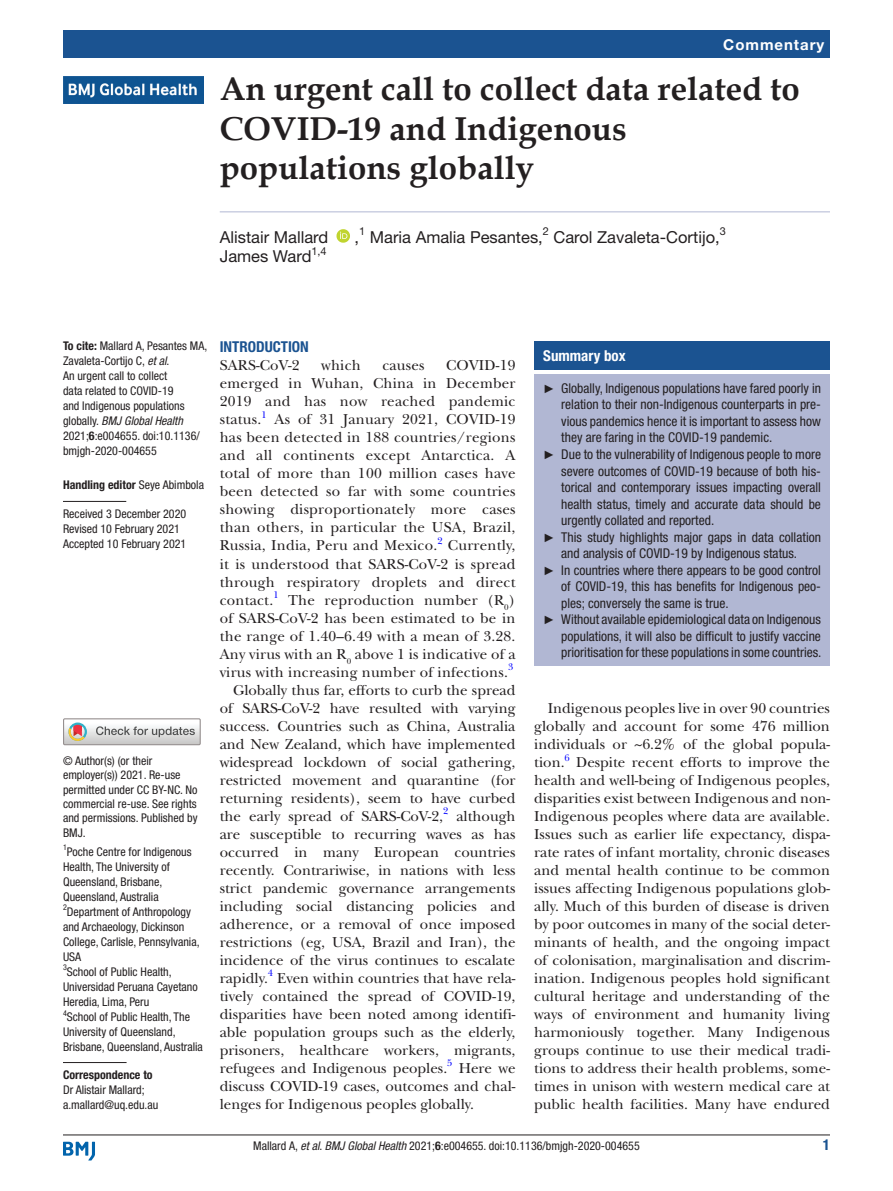
<style>
.page{position:relative;width:893px;height:1191px;background:#fff}
.page>*{position:absolute;margin:0;border:0;box-sizing:border-box;transform-origin:0 0}
.t1{font:700 33px/39px "Book Antiqua";color:#231f20}
.t2{font:16.5px "Helvetica Neue LT Std";color:#231f20}
.t3{font:15px/18px "New Baskerville";color:#231f20;text-align:justify}
.t4{font:700 condensed 15px "Helvetica Neue LT Std";color:#1b5391}
.t5{font:700 15px "Helvetica Neue LT Std";letter-spacing:.065em;color:#fff}
.t6{font:700 condensed 15px "Helvetica Neue LT Std";color:#fff}
.t7{font:condensed 13.5px "Helvetica Neue LT Std";color:#231f20}
.t8{font:condensed 12px/15px "Helvetica Neue LT Std";color:#231f20}
.t9{font:700 condensed 12px "Helvetica Neue LT Std";color:#231f20}
.t10{font:10.95px "Helvetica Neue LT Std";color:#231f20}
.t11{font:9.9px "New Baskerville";color:#00f}
.s1{font-weight:700}
.s2{font-style:italic}
.s3{font-weight:400}
.s4{font-family:"Arial";font-stretch:normal;font-size:12px}
</style>
<div class="page">
<hr style="left:63px;top:1134px;width:767px;height:1px;background:#231f20">
<svg style="left:63px;top:1141px;width:32px;height:19px"></svg>
<div style="left:63px;top:718px;width:138px;height:27px;border:1px solid #969090"></div>
<svg style="left:64px;top:719px;width:136px;height:25px"></svg>
<hr style="left:220px;top:211px;width:610px;height:1px;background:#b1b7d3">
<svg style="left:336px;top:229px;width:14px;height:14px"></svg>
<div style="left:63px;top:31px;width:767px;height:27px;background:#1b5391"></div>
<hr style="left:63px;top:501px;width:63px;height:1px;background:#231f20">
<hr style="left:63px;top:1062px;width:64px;height:1px;background:#231f20">
<img style="left:63px;top:77px;width:141px;height:27px">
<div style="left:534px;top:341px;width:296px;height:29px;background:#1b5391"></div>
<div style="left:534px;top:374px;width:296px;height:292px;background:#b1b7d3"></div>
<p class="t5" style="left:723px;top:35px;width:102px">Commentary</p>
<h1 class="t1" style="left:220px;top:70px;width:582px">An urgent call to collect data related to<br>COVID-19 and Indigenous populations globally</h1>
<p class="t2" style="left:220px;top:227px;width:110px">Alistair Mallard</p>
<p class="t2" style="left:220px;top:246px;width:93px">James Ward</p>
<p class="t10" style="left:311px;top:244px;width:17px">1,4</p>
<p class="t10" style="left:359px;top:225px;width:8px">1</p>
<p class="t2" style="left:370px;top:227px;width:174px">Maria Amalia Pesantes,</p>
<p class="t10" style="left:543px;top:225px;width:8px">2</p>
<p class="t2" style="left:553px;top:227px;width:168px">Carol Zavaleta-Cortijo,</p>
<p class="t10" style="left:720px;top:225px;width:8px">3</p>
<p class="t2" style="left:355px;top:227px;width:6px">,</p>
<p class="t8" style="left:63px;top:338px;width:146px"><span class="s1">To cite:</span> Mallard A, Pesantes MA,<br>Zavaleta-Cortijo C, <span class="s2">et al</span>.<br>An urgent call to collect<br>data related to COVID-19<br>and Indigenous populations globally. <span class="s2">BMJ Global Health<br></span>2021;<span class="s1">6</span>:e004655. doi:10.1136/ bmjgh-2020-004655</p>
<p class="t9" style="left:63px;top:477px;width:142px">Handling editor <span class="s3">Seye Abimbola</span></p>
<p class="t8" style="left:63px;top:506px;width:125px">Received 3 December 2020<br>Revised 10 February 2021<br>Accepted 10 February 2021</p>
<p class="t8" style="left:63px;top:753px;width:136px;line-height:14.4px">© Author(s) (or their employer(s)) 2021. Re-use permitted under CC BY-NC. No commercial re-use. See rights and permissions. Published by<br>BMJ.</p>
<p class="t8" style="left:63px;top:844px;width:141px"><sup>1</sup>Poche Centre for Indigenous<br>Health, The University of<br>Queensland, Brisbane,<br>Queensland, Australia<br><sup>2</sup>Department of Anthropology and Archaeology, Dickinson<br>College, Carlisle, Pennsylvania,<br>USA<br><sup>3</sup>School of Public Health,<br>Universidad Peruana Cayetano<br>Heredia, Lima, Peru<br><sup>4</sup>School of Public Health, The<br>University of Queensland,<br>Brisbane, Queensland, Australia</p>
<p class="t9" style="left:63px;top:1067px;width:91px">Correspondence to</p>
<p class="t8" style="left:63px;top:1082px;width:97px">Dr Alistair Mallard; a.mallard@uq.edu.au</p>
<p class="t4" style="left:220px;top:338px;width:91px">INTRODUCTION</p>
<p class="t3" style="left:220px;top:356px;width:81px">SARS-CoV-2</p>
<p class="t3" style="left:321px;top:356px;width:41px">which</p>
<p class="t3" style="left:382px;top:356px;width:44px">causes</p>
<p class="t3" style="left:220px;top:356px;width:297px;text-indent:226px">COVID-19 emerged in Wuhan, China in December 2019 and has now reached pandemic status.<sup>1</sup> As of 31 January 2021, COVID-19 has been detected in 188 countries/regions and all continents except Antarctica. A total of more than 100 million cases have been detected so far with some countries showing disproportionately more cases than others, in particular the USA, Brazil, Russia, India, Peru and Mexico.</p>
<p class="t11" style="left:437px;top:535px;width:7px">2</p>
<p class="t3" style="left:220px;top:537px;width:297px;text-indent:228px">Currently, it is understood that SARS-CoV-2 is spread through respiratory droplets and direct contact.</p>
<p class="t11" style="left:273px;top:589px;width:7px">1</p>
<p class="t3" style="left:220px;top:591px;width:297px;text-indent:68px">The reproduction number (R<sub>0</sub>) of SARS-CoV-2 has been estimated to be in the range of 1.40–6.49 with a mean of 3.28.<br>Any virus with an R<sub>0</sub> above 1 is indicative of a virus with increasing number of infections.</p>
<p class="t11" style="left:508px;top:661px;width:7px">3</p>
<p class="t3" style="left:220px;top:681px;width:297px;text-indent:14px">Globally thus far, efforts to curb the spread of SARS-CoV-2 have resulted with varying success. Countries such as China, Australia and New Zealand, which have implemented widespread lockdown of social gathering, restricted movement and quarantine (for returning residents), seem to have curbed the early spread of SARS-CoV-2,</p>
<p class="t11" style="left:443px;top:805px;width:7px">2</p>
<p class="t3" style="left:220px;top:807px;width:297px;text-indent:237px">although are susceptible to recurring waves as has occurred in many European countries recently. Contrariwise, in nations with less strict pandemic governance arrangements including social distancing policies and adherence, or a removal of once imposed restrictions (eg, USA, Brazil and Iran), the incidence of the virus continues to escalate rapidly.</p>
<p class="t11" style="left:268px;top:967px;width:7px">4</p>
<p class="t3" style="left:220px;top:969px;width:297px;text-indent:57px">Even within countries that have rela&shy;tively contained the spread of COVID-19, disparities have been noted among identifi&shy;able population groups such as the elderly, prisoners, healthcare workers, migrants, refugees and Indigenous peoples.</p>
<p class="t11" style="left:447px;top:1057px;width:7px">5</p>
<p class="t3" style="left:220px;top:1059px;width:297px;text-indent:239px">Here we discuss COVID-19 cases, outcomes and chal&shy;lenges for Indigenous peoples globally.</p>
<p class="t6" style="left:543px;top:347px;width:84px">Summary box</p>
<p class="t7" style="left:543px;top:380px;width:279px"><span class="s4">►</span> Globally, Indigenous populations have fared poorly in</p>
<p class="t7" style="left:561px;top:397px;width:261px">relation to their non-Indigenous counterparts in pre-</p>
<p class="t7" style="left:561px;top:413px;width:261px">vious pandemics hence it is important to assess how</p>
<p class="t7" style="left:561px;top:430px;width:213px">they are faring in the COVID-19 pandemic.</p>
<p class="t7" style="left:543px;top:446px;width:279px"><span class="s4">►</span> Due to the vulnerability of Indigenous people to more</p>
<p class="t7" style="left:561px;top:463px;width:261px">severe outcomes of COVID-19 because of both his-</p>
<p class="t7" style="left:561px;top:479px;width:261px">torical and contemporary issues impacting overall</p>
<p class="t7" style="left:561px;top:496px;width:261px">health status, timely and accurate data should be</p>
<p class="t7" style="left:561px;top:512px;width:155px">urgently collated and reported.</p>
<p class="t7" style="left:543px;top:529px;width:279px"><span class="s4">►</span> This study highlights major gaps in data collation</p>
<p class="t7" style="left:561px;top:545px;width:237px">and analysis of COVID-19 by Indigenous status.</p>
<p class="t7" style="left:543px;top:562px;width:279px"><span class="s4">►</span> In countries where there appears to be good control</p>
<p class="t7" style="left:561px;top:578px;width:261px">of COVID-19, this has benefits for Indigenous peo-</p>
<p class="t7" style="left:561px;top:595px;width:169px">ples; conversely the same is true.</p>
<p class="t7" style="left:543px;top:611px;width:279px"><span class="s4">►</span> Without available epidemiological data on Indigenous</p>
<p class="t7" style="left:561px;top:628px;width:261px">populations, it will also be difficult to justify vaccine</p>
<p class="t7" style="left:561px;top:644px;width:262px">prioritisation for these populations in some countries.</p>
<p class="t3" style="left:534px;top:699px;width:297px;text-indent:14px">Indigenous peoples live in over 90 countries globally and account for some 476 million individuals or ~6.2% of the global popula&shy;tion.<sup>6</sup> Despite recent efforts to improve the health and well-being of Indigenous peoples, disparities exist between Indigenous and non-Indigenous peoples where data are available.<br>Issues such as earlier life expectancy, dispa&shy;rate rates of infant mortality, chronic diseases and mental health continue to be common issues affecting Indigenous populations glob&shy;ally. Much of this burden of disease is driven by poor outcomes in many of the social deter&shy;minants of health, and the ongoing impact of colonisation, marginalisation and discrim&shy;ination. Indigenous peoples hold significant cultural heritage and understanding of the ways of environment and humanity living harmoniously together. Many Indigenous groups continue to use their medical tradi&shy;tions to address their health problems, some&shy;times in unison with western medical care at public health facilities. Many have endured</p>
<p class="t8" style="left:253px;top:1137px;width:388px">Mallard A, <span class="s2">et al</span>. <span class="s2">BMJ Global Health</span> 2021;<span class="s1">6</span>:e004655. doi:10.1136/bmjgh-2020-004655</p>
<p class="t4" style="left:823px;top:1135px;width:9px">1</p>
</div>
